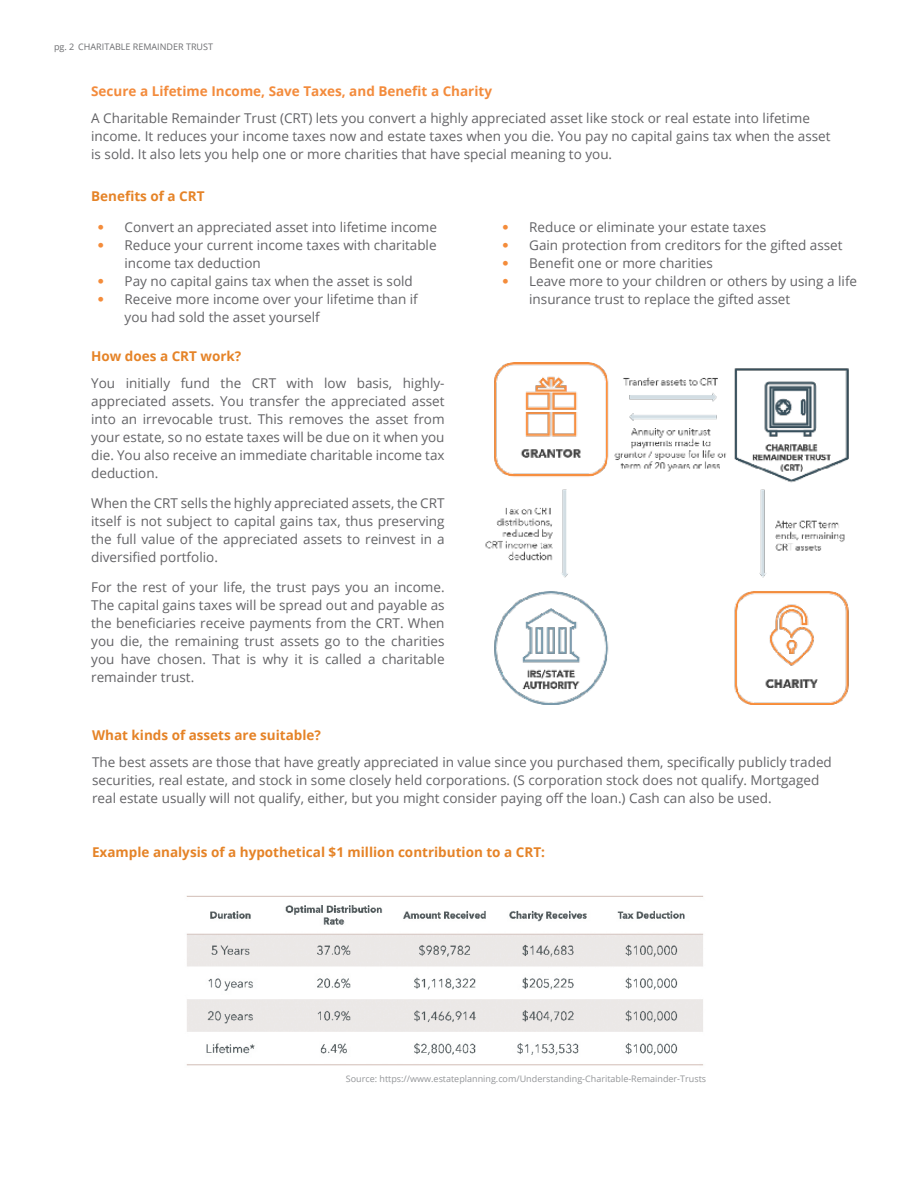
<style>
.page{position:relative;width:918px;height:1188px;background:#fff}
.page>*{position:absolute;margin:0;border:0;box-sizing:border-box;transform-origin:0 0}
.Paragraph_Style_2{font:13.5px/18px "Open Sans";color:#636366}
.t1{font:700 13.5px "Open Sans";color:#e58327}
.Paragraph_Style_2-2{font:700 13.5px "Open Sans";color:#f38b3c}
.t2{font:9px "Open Sans";color:#939598}
.t3{font:9px "Open Sans";color:#6c6d70}
.s1{font-family:"Avenir Next LT Pro";color:#f48c3b}
</style>
<div class="page">
<img style="left:485px;top:362px;width:364px;height:342px">
<img style="left:186px;top:895px;width:518px;height:171px">
<p class="t3" style="left:54px;top:41px;width:161px">pg. 2 CHARITABLE REMAINDER TRUST</p>
<p class="Paragraph_Style_2-2" style="left:91px;top:82px;width:402px">Secure a Lifetime Income, Save Taxes, and Benefit a Charity</p>
<p class="Paragraph_Style_2" style="left:91px;top:109px;width:741px">A Charitable Remainder Trust (CRT) lets you convert a highly appreciated asset like stock or real estate into lifetime income. It reduces your income taxes now and estate taxes when you die. You pay no capital gains tax when the asset is sold. It also lets you help one or more charities that have special meaning to you.</p>
<p class="t1" style="left:91px;top:186px;width:115px">Benefits of a CRT</p>
<p class="Paragraph_Style_2" style="left:98px;top:218px;width:341px"><span class="s1">•</span> Convert an appreciated asset into lifetime income</p>
<p class="Paragraph_Style_2" style="left:125px;top:236px;width:314px;text-indent:-27px"><span class="s1">•</span> Reduce your current income taxes with charitable income tax deduction</p>
<p class="Paragraph_Style_2" style="left:98px;top:272px;width:317px"><span class="s1">•</span> Pay no capital gains tax when the asset is sold</p>
<p class="Paragraph_Style_2" style="left:125px;top:290px;width:295px;text-indent:-27px"><span class="s1">•</span> Receive more income over your lifetime than if you had sold the asset yourself</p>
<p class="t1" style="left:91px;top:347px;width:152px">How does a CRT work?</p>
<p class="Paragraph_Style_2" style="left:91px;top:374px;width:355px;text-align:justify">You initially fund the CRT with low basis, highly&shy;appreciated assets. You transfer the appreciated asset into an irrevocable trust. This removes the asset from your estate, so no estate taxes will be due on it when you die. You also receive an immediate charitable income tax deduction.</p>
<p class="Paragraph_Style_2" style="left:91px;top:494px;width:355px;text-align:justify">When the CRT sells the highly appreciated assets, the CRT itself is not subject to capital gains tax, thus preserving the full value of the appreciated assets to reinvest in a diversified portfolio.</p>
<p class="Paragraph_Style_2" style="left:91px;top:578px;width:355px;text-align:justify">For the rest of your life, the trust pays you an income.<br>The capital gains taxes will be spread out and payable as the beneficiaries receive payments from the CRT. When you die, the remaining trust assets go to the charities you have chosen. That is why it is called a charitable remainder trust.</p>
<p class="Paragraph_Style_2" style="left:502px;top:218px;width:265px"><span class="s1">•</span> Reduce or eliminate your estate taxes</p>
<p class="Paragraph_Style_2" style="left:502px;top:236px;width:342px"><span class="s1">•</span> Gain protection from creditors for the gifted asset</p>
<p class="Paragraph_Style_2" style="left:502px;top:254px;width:212px"><span class="s1">•</span> Benefit one or more charities</p>
<p class="Paragraph_Style_2" style="left:529px;top:272px;width:329px;text-indent:-27px"><span class="s1">•</span> Leave more to your children or others by using a life insurance trust to replace the gifted asset</p>
<p class="t1" style="left:92px;top:725px;width:230px">What kinds of assets are suitable?</p>
<p class="Paragraph_Style_2" style="left:92px;top:752px;width:741px">The best assets are those that have greatly appreciated in value since you purchased them, specifically publicly traded securities, real estate, and stock in some closely held corporations. (S corporation stock does not qualify. Mortgaged real estate usually will not qualify, either, but you might consider paying off the loan.) Cash can also be used.</p>
<p class="t1" style="left:92px;top:842px;width:454px">Example analysis of a hypothetical $1 million contribution to a CRT:</p>
<p class="t2" style="left:346px;top:1072px;width:362px">Source: https://www.estateplanning.com/Understanding-Charitable-Remainder-Trusts</p>
</div>
